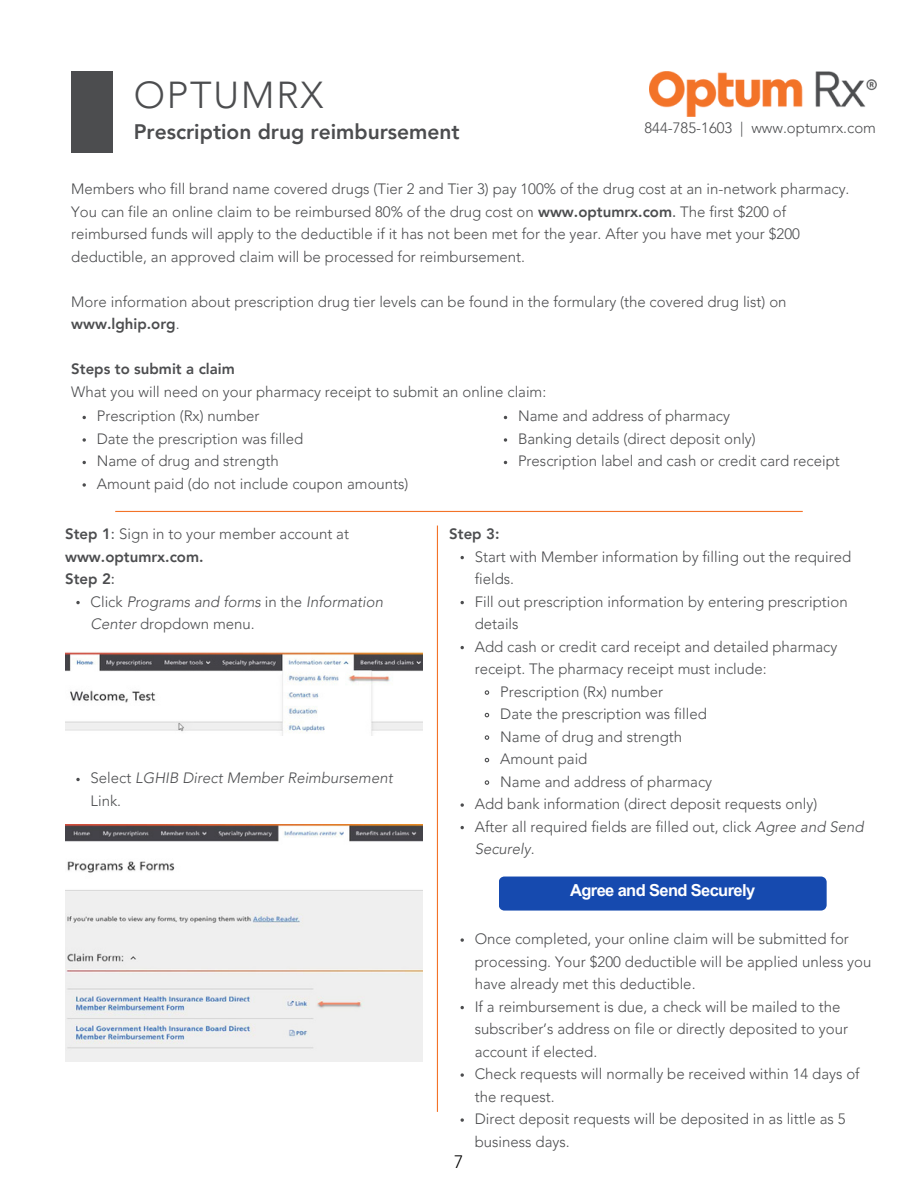
<style>
.page{position:relative;width:918px;height:1188px;background:#fff}
.page>*{position:absolute;margin:0;border:0;box-sizing:border-box;transform-origin:0 0}
.t1{font:300 37.5px "Avenir LT Pro";letter-spacing:.05em;color:#4c4d4f}
.t2{font:800 21px "Avenir LT Pro";color:#4c4d4f}
.t3{font:300 18px "Avenir LT Pro";color:#000}
.t4{font:700 16.5px "Arial MT Pro";letter-spacing:-.04em;color:#fff}
.t5{font:300 15px/22.5px "Avenir LT Pro";color:#4c4d4f}
.t6{font:italic 300 15px/22.5px "Avenir LT Pro";color:#4c4d4f}
.t7{font:800 15px "Avenir LT Pro";color:#4c4d4f}
.s1{font-weight:800}
.s2{font-weight:400}
.s3{font-style:normal}
.s4{font-style:italic}
</style>
<div class="page">
<div style="left:71px;top:72px;width:41px;height:81px;background:#4c4d4f"></div>
<img style="left:65px;top:652px;width:358px;height:84px">
<img style="left:65px;top:825px;width:358px;height:236px">
<hr style="left:115px;top:511px;width:688px;height:1px;background:#f37328">
<hr style="left:437px;top:526px;width:1px;height:586px;background:#f37328">
<img style="left:649px;top:72px;width:227px;height:45px">
<svg style="left:484px;top:690px;width:6px;height:5px"></svg>
<svg style="left:484px;top:712px;width:6px;height:6px"></svg>
<svg style="left:484px;top:735px;width:6px;height:5px"></svg>
<svg style="left:484px;top:757px;width:6px;height:6px"></svg>
<svg style="left:484px;top:780px;width:6px;height:5px"></svg>
<svg style="left:461px;top:803px;width:3px;height:4px"></svg>
<svg style="left:461px;top:938px;width:3px;height:4px"></svg>
<svg style="left:461px;top:1073px;width:3px;height:4px"></svg>
<svg style="left:461px;top:1118px;width:3px;height:4px"></svg>
<svg style="left:504px;top:438px;width:3px;height:4px"></svg>
<svg style="left:83px;top:438px;width:3px;height:4px"></svg>
<svg style="left:83px;top:483px;width:3px;height:4px"></svg>
<svg style="left:76px;top:601px;width:4px;height:3px"></svg>
<svg style="left:76px;top:778px;width:4px;height:3px"></svg>
<div style="left:499px;top:877px;width:328px;height:34px;background:#164aaf"></div>
<p class="t1" style="left:134px;top:80px;width:191px">OPTUMRX</p>
<p class="t2" style="left:134px;top:123px;width:328px">Prescription drug reimbursement</p>
<p class="t5" style="left:644px;top:118px;width:233px">844-785-1603 | www.optumrx.com</p>
<h3 class="t5" style="left:71px;top:179px;width:780px">Members who fill brand name covered drugs (Tier 2 and Tier 3) pay 100% of the drug cost at an in-network pharmacy.<br>You can file an online claim to be reimbursed 80% of the drug cost on <span class="s1">www.optumrx.com</span><span class="s2">.</span> The first $200 of reimbursed funds will apply to the deductible if it has not been met for the year. After you have met your $200 deductible, an approved claim will be processed for reimbursement.</h3>
<p class="t5" style="left:71px;top:292px;width:717px">More information about prescription drug tier levels can be found in the formulary (the covered drug list) on <span class="s1">www.lghip.org</span>.</p>
<p class="t7" style="left:71px;top:363px;width:165px">Steps to submit a claim</p>
<p class="t5" style="left:71px;top:382px;width:477px">What you will need on your pharmacy receipt to submit an online claim:</p>
<p class="t5" style="left:97px;top:406px;width:164px">Prescription (Rx) number</p>
<p class="t5" style="left:97px;top:429px;width:208px">Date the prescription was filled</p>
<p class="t5" style="left:97px;top:451px;width:183px">Name of drug and strength</p>
<p class="t5" style="left:97px;top:474px;width:313px">Amount paid (do not include coupon amounts)</p>
<p class="t5" style="left:65px;top:524px;width:285px"><span class="s1">Step 1</span><span class="s2">:</span> Sign in to your member account at <span class="s1">www.optumrx.com.</span></p>
<p class="t7" style="left:65px;top:573px;width:51px">Step 2<span class="s2">:</span></p>
<h3 class="t6" style="left:91px;top:591px;width:294px"><span class="s3">Click</span> Programs and forms <span class="s3">in the</span> Information<br>Center <span class="s3">dropdown menu.</span></h3>
<p class="t6" style="left:91px;top:768px;width:304px"><span class="s3">Select</span> LGHIB Direct Member Reimbursement<br><span class="s3">Link.</span></p>
<p class="t5" style="left:518px;top:406px;width:213px">Name and address of pharmacy</p>
<p class="t5" style="left:518px;top:429px;width:239px">Banking details (direct deposit only)</p>
<p class="t5" style="left:518px;top:451px;width:323px">Prescription label and cash or credit card receipt</p>
<p class="t7" style="left:449px;top:528px;width:52px">Step 3:</p>
<p class="t5" style="left:475px;top:546px;width:378px">Start with Member information by filling out the required fields.</p>
<p class="t5" style="left:475px;top:591px;width:374px">Fill out prescription information by entering prescription details</p>
<p class="t5" style="left:475px;top:636px;width:364px">Add cash or credit card receipt and detailed pharmacy receipt. The pharmacy receipt must include:</p>
<p class="t5" style="left:500px;top:681px;width:164px">Prescription (Rx) number</p>
<p class="t5" style="left:500px;top:704px;width:208px">Date the prescription was filled</p>
<p class="t5" style="left:500px;top:726px;width:183px">Name of drug and strength</p>
<p class="t5" style="left:500px;top:749px;width:89px">Amount paid</p>
<p class="t5" style="left:500px;top:771px;width:213px">Name and address of pharmacy</p>
<p class="t5" style="left:475px;top:794px;width:344px">Add bank information (direct deposit requests only)</p>
<p class="t5" style="left:475px;top:816px;width:390px">After all required fields are filled out, click <span class="s4">Agree and Send<br>Securely</span>.</p>
<p class="t4" style="left:570px;top:884px;width:187px">Agree and Send Securely</p>
<p class="t3" style="left:454px;top:1155px;width:11px">7</p>
<p class="t5" style="left:475px;top:929px;width:398px">Once completed, your online claim will be submitted for processing. Your $200 deductible will be applied unless you have already met this deductible.</p>
<p class="t5" style="left:475px;top:996px;width:375px">If a reimbursement is due, a check will be mailed to the subscriber’s address on file or directly deposited to your account if elected.</p>
<p class="t5" style="left:475px;top:1064px;width:387px">Check requests will normally be received within 14 days of the request.</p>
<p class="t5" style="left:475px;top:1109px;width:372px">Direct deposit requests will be deposited in as little as 5 business days.</p>
</div>
